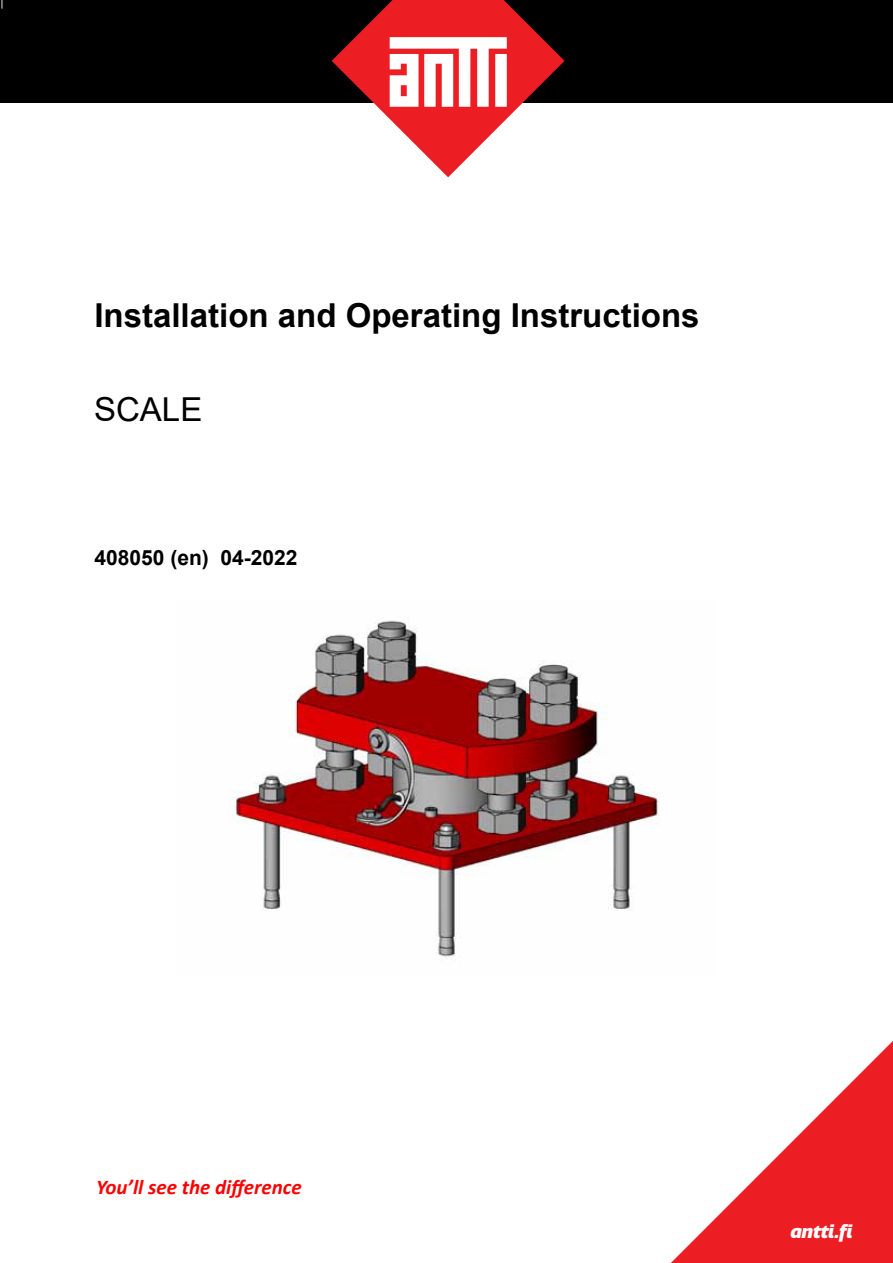
<style>
.page{position:relative;width:893px;height:1263px;background:#fff}
.page>*{position:absolute;margin:0;border:0;box-sizing:border-box;transform-origin:0 0}
.t1{font:700 33px "Arial";color:#000}
.t2{font:33px "Arial";color:#000}
.t3{font:italic 700 21px "Calibri";color:#f00}
.t4{font:700 21px "Arial";color:#000}
.t5{font:italic 900 18px "Quatro";letter-spacing:-.01em;color:#fff}
</style>
<div class="page">
<div style="left:0;top:0;width:893px;height:102px;background:#000"></div>
<svg style="left:671px;top:1041px;width:222px;height:222px"></svg>
<svg style="left:332px;top:0;width:232px;height:177px"></svg>
<svg style="left:1px;top:0;width:2px;height:8px"></svg>
<img style="left:231px;top:620px;width:429px;height:337px">
<p class="t1" style="left:94px;top:292px;width:607px">Installation and Operating Instructions</p>
<p class="t2" style="left:94px;top:387px;width:110px">SCALE</p>
<p class="t4" style="left:94px;top:543px;width:205px">408050 (en) 04-2022</p>
<p class="t3" style="left:96px;top:1172px;width:207px">You’ll see the difference</p>
<p class="t5" style="left:791px;top:1220px;width:64px">antti.fi</p>
</div>
